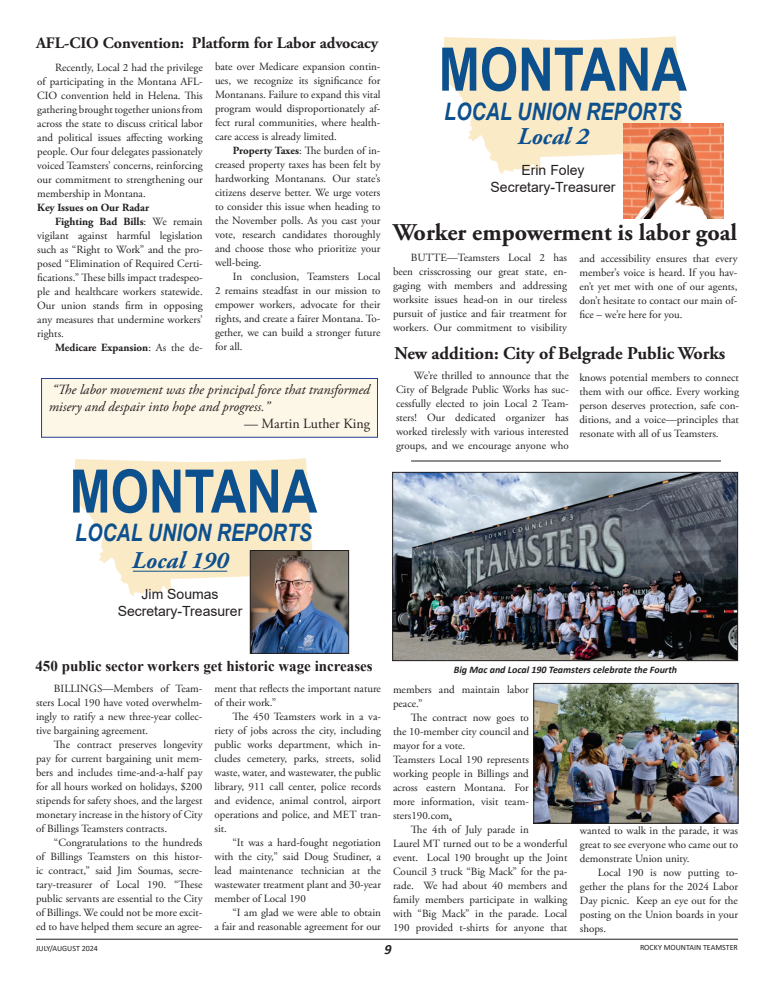
<style>
.page{position:relative;width:774px;height:990px;background:#fff}
.page>*{position:absolute;margin:0;border:0;box-sizing:border-box;transform-origin:0 0}
.t1{font:700 60.1px "Arial Narrow";color:#0d508e}
.t2{font:700 60px "Arial Narrow";color:#0d508e}
.t3{font:italic 700 24.1px "Arial Narrow";color:#0d508e}
.t4{font:italic 700 24.1px "Adobe Garamond Pro";color:#0d508e}
.t5{font:700 24px "Adobe Garamond Pro";color:#231f20}
.t6{font:italic 700 24px "Arial Narrow";color:#0d508e}
.t7{font:italic 700 24px "Adobe Garamond Pro";color:#0d508e}
.t8{font:700 18px "Adobe Garamond Pro";color:#231f20}
.t9{font:700 16px "Adobe Garamond Pro";color:#231f20}
.t10{font:700 15px "Times New Roman";color:#231f20}
.t11{font:italic 14px/16.8px "Adobe Garamond Pro";color:#231f20}
.t12{font:14px/16.8px "Arial";color:#231f20;text-align:center}
.t13{font:14px "Adobe Garamond Pro";color:#231f20}
.t14{font:italic 700 14px "Calibri";color:#231f20}
.t15{font:11px/14px "Adobe Garamond Pro";color:#231f20;text-align:justify}
.t16{font:700 11px "Adobe Garamond Pro";color:#231f20}
.t17{font:italic 700 10px "Calibri";color:#231f20}
.t18{font:8px "Calibri";color:#231f20}
.s1{font-weight:700}
.s2{font-weight:400}
</style>
<div class="page">
<hr style="left:36px;top:939px;width:702px;height:1px;background:#231f20">
<img style="left:443px;top:36px;width:240px;height:138px">
<img style="left:624px;top:124px;width:100px;height:94px">
<div style="left:41px;top:378px;width:337px;height:60px;background:#fdf7e7;border:1px solid #253f8e"></div>
<img style="left:74px;top:458px;width:239px;height:137px">
<hr style="left:133px;top:571px;width:94px;height:1px;background:#0d508e">
<img style="left:252px;top:552px;width:95px;height:100px">
<div style="left:250px;top:550px;width:99px;height:104px;border:1px solid #231f20"></div>
<img style="left:394px;top:474px;width:342px;height:185px">
<div style="left:392px;top:472px;width:346px;height:189px;border:1px solid #231f20"></div>
<img style="left:535px;top:685px;width:201px;height:137px">
<div style="left:533px;top:683px;width:205px;height:141px;border:1px solid #231f20"></div>
<hr style="left:411px;top:461px;width:310px;height:1px;background:#231f20">
<h3 class="t9" style="left:36px;top:33px;width:344px">AFL-CIO Convention: Platform for Labor advocacy</h3>
<p class="t15" style="left:215px;top:60px;width:167px">bate over Medicare expansion contin&shy;ues, we recognize its significance for Montanans. Failure to expand this vital program would disproportionately af&shy;fect rural communities, where health&shy;care access is already limited.</p>
<p class="t15" style="left:215px;top:144px;width:167px;text-indent:18px"><span class="s1">Property Taxes</span>: The burden of in&shy;creased property taxes has been felt by hardworking Montanans. Our state’s citizens deserve better. We urge voters to consider this issue when heading to the November polls. As you cast your vote, research candidates thoroughly and choose those who prioritize your well-being.</p>
<p class="t15" style="left:215px;top:270px;width:167px;text-indent:18px">In conclusion, Teamsters Local 2 remains steadfast in our mission to empower workers, advocate for their rights, and create a fairer Montana. To&shy;gether, we can build a stronger future for all.</p>
<p class="t11" style="left:49px;top:381px;width:323px">“The labor movement was the principal force that transformed misery and despair into hope and progress.”</p>
<p class="t13" style="left:244px;top:415px;width:127px">— Martin Luther King</p>
<h2 class="t2" style="left:70px;top:446px;width:249px">MONTANA</h2>
<h3 class="t6" style="left:75px;top:515px;width:238px">LOCAL UNION REPORTS</h3>
<h3 class="t7" style="left:132px;top:546px;width:98px">Local 190</h3>
<p class="t12" style="left:118px;top:585px;width:126px">Jim Soumas<br>Secretary-Treasurer</p>
<p class="t15" style="left:37px;top:60px;width:167px;text-indent:18px">Recently, Local 2 had the privilege of participating in the Montana AFL-CIO convention held in Helena. This gathering brought together unions from across the state to discuss critical labor and political issues affecting working people. Our four delegates passionately voiced Teamsters’ concerns, reinforcing our commitment to strengthening our membership in Montana.</p>
<p class="t16" style="left:37px;top:201px;width:113px">Key Issues on Our Radar</p>
<p class="t16" style="left:55px;top:215px;width:149px">Fighting Bad Bills<span class="s2">: We remain</span></p>
<p class="t15" style="left:37px;top:228px;width:167px">vigilant against harmful legislation</p>
<p class="t15" style="left:37px;top:242px;width:167px">such as “Right to Work” and the pro-</p>
<p class="t15" style="left:37px;top:256px;width:167px">posed “Elimination of Required Certi-</p>
<p class="t15" style="left:37px;top:270px;width:167px">fications.” These bills impact tradespeo-</p>
<p class="t15" style="left:37px;top:284px;width:167px">ple and healthcare workers statewide.</p>
<p class="t15" style="left:37px;top:298px;width:167px">Our union stands firm in opposing</p>
<p class="t15" style="left:37px;top:312px;width:167px">any measures that undermine workers’</p>
<p class="t15" style="left:37px;top:326px;width:28px">rights.</p>
<p class="t16" style="left:55px;top:341px;width:149px">Medicare Expansion<span class="s2">: As the de-</span></p>
<h1 class="t1" style="left:439px;top:24px;width:250px">MONTANA</h1>
<h3 class="t3" style="left:444px;top:93px;width:239px">LOCAL UNION REPORTS</h3>
<h3 class="t4" style="left:517px;top:122px;width:73px">Local 2</h3>
<p class="t12" style="left:491px;top:161px;width:126px">Erin Foley<br>Secretary-Treasurer</p>
<h3 class="t5" style="left:393px;top:219px;width:346px">Worker empowerment is labor goal</h3>
<p class="t15" style="left:579px;top:252px;width:160px">and accessibility ensures that every member’s voice is heard. If you hav&shy;en’t yet met with one of our agents, don’t hesitate to contact our main of&shy;fice – we’re here for you.</p>
<p class="t15" style="left:393px;top:251px;width:176px;text-indent:18px">BUTTE—Teamsters Local 2 has been crisscrossing our great state, en&shy;gaging with members and addressing worksite issues head-on in our tireless pursuit of justice and fair treatment for workers. Our commitment to visibility</p>
<h3 class="t8" style="left:394px;top:343px;width:332px">New addition: City of Belgrade Public Works</h3>
<p class="t15" style="left:579px;top:370px;width:161px">knows potential members to connect them with our office. Every working person deserves protection, safe con&shy;ditions, and a voice—principles that resonate with all of us Teamsters.</p>
<p class="t15" style="left:396px;top:368px;width:174px;text-indent:18px">We’re thrilled to announce that the City of Belgrade Public Works has suc&shy;cessfully elected to join Local 2 Team&shy;sters! Our dedicated organizer has worked tirelessly with various interested groups, and we encourage anyone who</p>
<h3 class="t10" style="left:35px;top:655px;width:339px">450 public sector workers get historic wage increases</h3>
<p class="t17" style="left:454px;top:663px;width:225px">Big Mac and Local 190 Teamsters celebrate the Fourth</p>
<p class="t15" style="left:36px;top:682px;width:168px;text-indent:18px">BILLINGS—Members of Team&shy;sters Local 190 have voted overwhelm&shy;ingly to ratify a new three-year collec&shy;tive bargaining agreement.</p>
<p class="t15" style="left:36px;top:738px;width:168px;text-indent:18px">The contract preserves longevity pay for current bargaining unit mem&shy;bers and includes time-and-a-half pay for all hours worked on holidays, $200 stipends for safety shoes, and the largest monetary increase in the history of City of Billings Teamsters contracts.</p>
<p class="t15" style="left:36px;top:836px;width:168px;text-indent:18px">“Congratulations to the hundreds of Billings Teamsters on this histor&shy;ic contract,” said Jim Soumas, secre&shy;tary-treasurer of Local 190. “These public servants are essential to the City of Billings. We could not be more excit&shy;ed to have helped them secure an agree-</p>
<p class="t15" style="left:214px;top:682px;width:168px">ment that reflects the important nature of their work.”</p>
<p class="t15" style="left:214px;top:710px;width:168px;text-indent:18px">The 450 Teamsters work in a va&shy;riety of jobs across the city, including public works department, which in&shy;cludes cemetery, parks, streets, solid waste, water, and wastewater, the public library, 911 call center, police records and evidence, animal control, airport operations and police, and MET tran&shy;sit.</p>
<p class="t15" style="left:214px;top:836px;width:168px;text-indent:18px">“It was a hard-fought negotiation with the city,” said Doug Studiner, a lead maintenance technician at the wastewater treatment plant and 30-year member of Local 190</p>
<p class="t15" style="left:214px;top:906px;width:168px;text-align:right">“I am glad we were able to obtain<br>a fair and reasonable agreement for our</p>
<p class="t15" style="left:393px;top:683px;width:137px">members and maintain labor peace.”</p>
<p class="t15" style="left:393px;top:711px;width:137px;text-align:left;text-indent:18px">The contract now goes to the 10-member city council and mayor for a vote.<br>Teamsters Local 190 represents working people in Billings and across eastern Montana. For more information, visit team&shy;sters190.com.</p>
<p class="t15" style="left:393px;top:823px;width:176px;text-align:left;text-indent:18px">The 4th of July parade in<br>Laurel MT turned out to be a wonderful event. Local 190 brought up the Joint Council 3 truck “Big Mack” for the pa&shy;rade. We had about 40 members and family members participate in walking with “Big Mack” in the parade. Local 190 provided t-shirts for anyone that</p>
<p class="t15" style="left:580px;top:824px;width:160px">wanted to walk in the parade, it was great to see everyone who came out to demonstrate Union unity.</p>
<p class="t15" style="left:580px;top:866px;width:160px;text-indent:18px">Local 190 is now putting to&shy;gether the plans for the 2024 Labor Day picnic. Keep an eye out for the posting on the Union boards in your shops.</p>
<p class="t18" style="left:36px;top:943px;width:63px">JULY/AUGUST 2024</p>
<p class="t14" style="left:384px;top:940px;width:9px">9</p>
<p class="t18" style="left:640px;top:942px;width:99px">ROCKY MOUNTAIN TEAMSTER</p>
</div>
